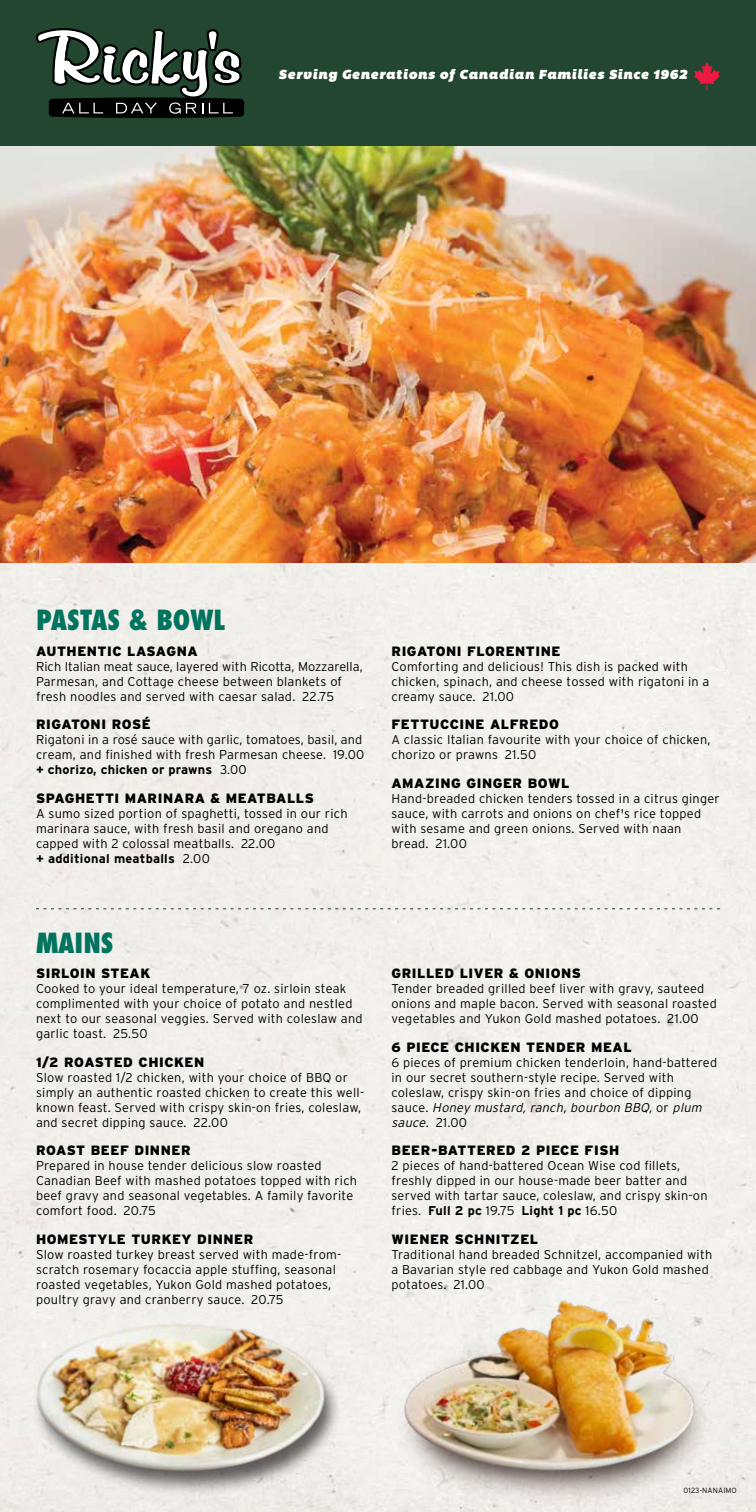
<style>
.page{position:relative;width:756px;height:1512px;background:#fff}
.page>*{position:absolute;margin:0;border:0;box-sizing:border-box;transform-origin:0 0}
.t1{font:800 condensed 27px "Futura Std";color:#00745f}
.t2{font:900 13.5px "Interstate";letter-spacing:.04em;color:#000}
.t3{font:italic 13.5px "Bemio";letter-spacing:.055em;color:#fff}
.t4{font:300 12.75px/15px "Interstate";letter-spacing:.02em;color:#000}
.t5{font:300 7.5px "Interstate";letter-spacing:.02em;color:#000}
.s1{font-weight:700}
.s2{font-style:italic}
</style>
<div class="page">
<div style="left:0;top:0;width:756px;height:147px;background:#224630"></div>
<svg style="left:36px;top:28px;width:208px;height:90px"></svg>
<svg style="left:694px;top:62px;width:26px;height:28px"></svg>
<svg style="left:36px;top:908px;width:684px;height:1px"></svg>
<img style="left:0;top:147px;width:756px;height:416px">
<div style="left:32px;top:1327px;width:311px;height:171px;background:#000;opacity:.6"></div>
<img style="left:29px;top:1305px;width:304px;height:182px">
<img style="left:351px;top:1252px;width:405px;height:260px">
<p class="t3" style="left:279px;top:64px;width:410px">Serving Generations of Canadian Families Since 1962</p>
<h1 class="t1" style="left:36px;top:603px;width:191px">PASTAS &amp; BOWL</h1>
<p class="t2" style="left:36px;top:643px;width:163px">AUTHENTIC LASAGNA</p>
<p class="t4" style="left:36px;top:659px;width:328px">Rich Italian meat sauce, layered with Ricotta, Mozzarella,<br>Parmesan, and Cottage cheese between blankets of fresh noodles and served with caesar salad. 22.75</p>
<p class="t2" style="left:36px;top:717px;width:116px">RIGATONI ROSÉ</p>
<p class="t4" style="left:36px;top:732px;width:330px">Rigatoni in a rosé sauce with garlic, tomatoes, basil, and cream, and finished with fresh Parmesan cheese. 19.00 <span class="s1">+ chorizo, chicken or prawns</span> 3.00</p>
<p class="t2" style="left:36px;top:790px;width:279px">SPAGHETTI MARINARA &amp; MEATBALLS</p>
<p class="t4" style="left:36px;top:806px;width:313px">A sumo sized portion of spaghetti, tossed in our rich marinara sauce, with fresh basil and oregano and capped with 2 colossal meatballs. 22.00<br><span class="s1">+ additional meatballs</span> 2.00</p>
<h1 class="t1" style="left:36px;top:926px;width:79px">MAINS</h1>
<p class="t2" style="left:36px;top:965px;width:116px">SIRLOIN STEAK</p>
<p class="t4" style="left:36px;top:981px;width:328px">Cooked to your ideal temperature, 7 oz. sirloin steak complimented with your choice of potato and nestled next to our seasonal veggies. Served with coleslaw and garlic toast. 25.50</p>
<p class="t2" style="left:36px;top:1054px;width:170px">1/2 ROASTED CHICKEN</p>
<p class="t4" style="left:36px;top:1070px;width:330px">Slow roasted 1/2 chicken, with your choice of BBQ or simply an authentic roasted chicken to create this well&shy;known feast. Served with crispy skin-on fries, coleslaw, and secret dipping sauce. 22.00</p>
<p class="t2" style="left:36px;top:1142px;width:156px">ROAST BEEF DINNER</p>
<p class="t4" style="left:36px;top:1158px;width:323px">Prepared in house tender delicious slow roasted Canadian Beef with mashed potatoes topped with rich beef gravy and seasonal vegetables. A family favorite comfort food. 20.75</p>
<p class="t2" style="left:36px;top:1231px;width:219px">HOMESTYLE TURKEY DINNER</p>
<p class="t4" style="left:36px;top:1247px;width:307px">Slow roasted turkey breast served with made-from&shy;scratch rosemary focaccia apple stuffing, seasonal roasted vegetables, Yukon Gold mashed potatoes, poultry gravy and cranberry sauce. 20.75</p>
<p class="t2" style="left:392px;top:643px;width:171px">RIGATONI FLORENTINE</p>
<p class="t4" style="left:392px;top:659px;width:320px">Comforting and delicious! This dish is packed with chicken, spinach, and cheese tossed with rigatoni in a creamy sauce. 21.00</p>
<p class="t2" style="left:392px;top:717px;width:169px">FETTUCCINE ALFREDO</p>
<p class="t4" style="left:392px;top:732px;width:321px">A classic Italian favourite with your choice of chicken, chorizo or prawns 21.50</p>
<p class="t2" style="left:392px;top:775px;width:179px">AMAZING GINGER BOWL</p>
<p class="t4" style="left:392px;top:791px;width:330px">Hand-breaded chicken tenders tossed in a citrus ginger sauce, with carrots and onions on chef's rice topped with sesame and green onions. Served with naan bread. 21.00</p>
<p class="t2" style="left:392px;top:965px;width:191px">GRILLED LIVER &amp; ONIONS</p>
<p class="t4" style="left:392px;top:981px;width:327px">Tender breaded grilled beef liver with gravy, sauteed onions and maple bacon. Served with seasonal roasted vegetables and Yukon Gold mashed potatoes. 21.00</p>
<p class="t2" style="left:392px;top:1039px;width:242px">6 PIECE CHICKEN TENDER MEAL</p>
<p class="t4" style="left:391px;top:1055px;width:327px">6 pieces of premium chicken tenderloin, hand-battered in our secret southern-style recipe. Served with coleslaw, crispy skin-on fries and choice of dipping<br>s a u c e . <span class="s2">Honey mustard,ranch,bourbon BBQ,</span>o r <span class="s2">plum sauce</span>. 21.00</p>
<p class="t2" style="left:392px;top:1142px;width:229px">BEER-BATTERED 2 PIECE FISH</p>
<p class="t4" style="left:392px;top:1158px;width:318px">2 pieces of hand-battered Ocean Wise cod fillets, freshly dipped in our house-made beer batter and served with tartar sauce, coleslaw, and crispy skin-on fries. <span class="s1">Full 2 pc</span> 19.75 <span class="s1">Light 1 pc</span> 16.50</p>
<p class="t2" style="left:392px;top:1231px;width:148px">WIENER SCHNITZEL</p>
<p class="t4" style="left:392px;top:1247px;width:322px">Traditional hand breaded Schnitzel, accompanied with a Bavarian style red cabbage and Yukon Gold mashed potatoes. 21.00</p>
<p class="t5" style="left:684px;top:1486px;width:55px">0123-NANAIMO</p>
</div>
